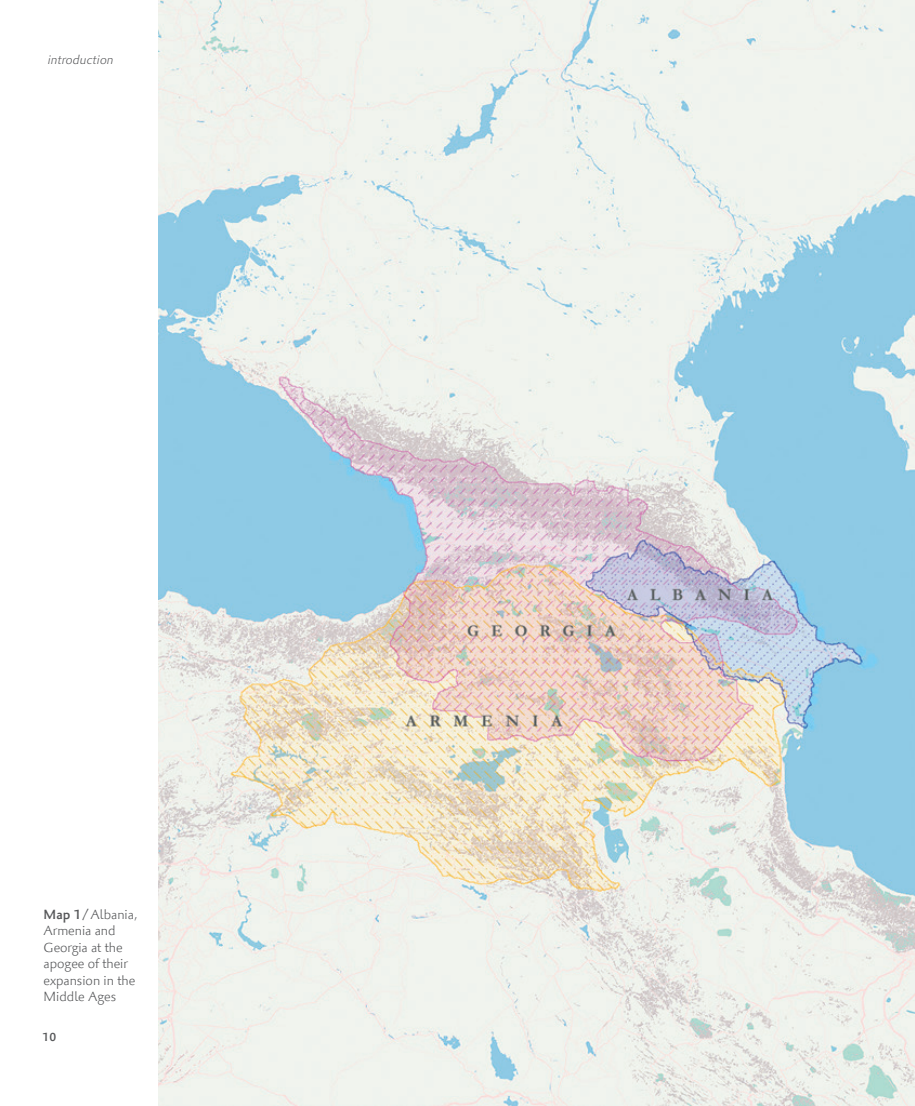
<style>
.page{position:relative;width:915px;height:1106px;background:#fff}
.page>*{position:absolute;margin:0;border:0;box-sizing:border-box;transform-origin:0 0}
.t1{font:300 13.5px/16.5px "Palatino Sans Com";color:#57585a}
.t2{font:italic 300 12.9px "Palatino Sans Com";letter-spacing:.01em;color:#57585a}
.t3{font:500 12px "Palatino Sans Com";color:#57585a}
.s1{font-weight:500}
</style>
<div class="page">
<img style="left:158px;top:0;width:756px;height:1106px">
<p class="t2" style="left:48px;top:52px;width:67px">introduction</p>
<p class="t1" style="left:44px;top:905px;width:95px"><span class="s1">Map 1/</span>Albania,<br>Armenia and<br>Georgia at the apogee of their expansion in the<br>Middle Ages</p>
<p class="t3" style="left:43px;top:1029px;width:15px">10</p>
</div>
